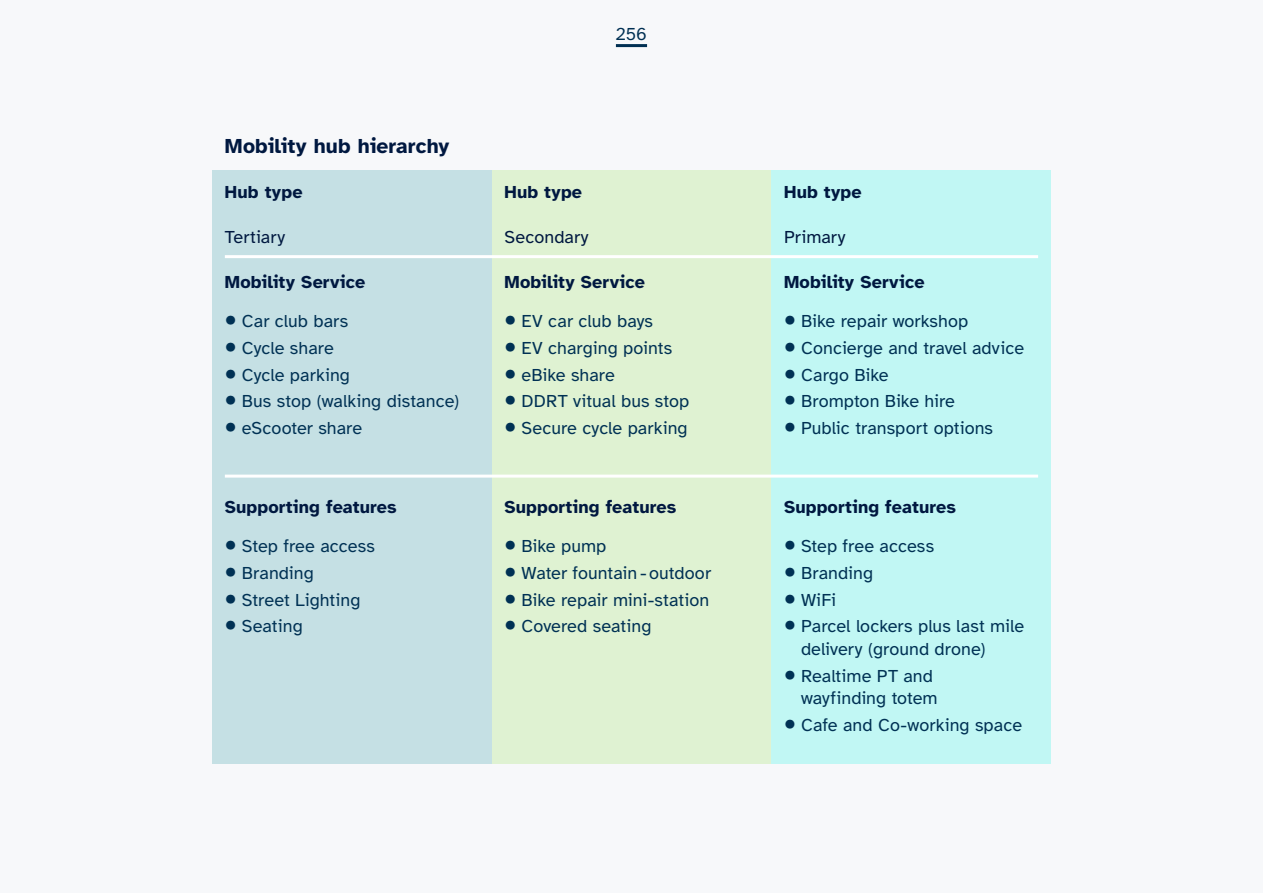
<style>
.page{position:relative;width:1263px;height:893px;background:#f7f8fa}
.page>*{position:absolute;margin:0;border:0;box-sizing:border-box;transform-origin:0 0}
.sub_sub_heading___H4{font:700 21px "Atkinson Hyperlegible";letter-spacing:.005em;color:#001840}
.t1{font:18px/22.5px "Atkinson Hyperlegible";letter-spacing:.005em;color:#003154}
.body__P{font:700 18px "Atkinson Hyperlegible";letter-spacing:.01em;color:#001840}
.body__P-2{font:18px "Atkinson Hyperlegible";letter-spacing:.005em;color:#001840}
.s1{font-size:27px}
</style>
<div class="page">
<hr style="left:616px;top:44px;width:31px;height:3px;background:#003154">
<div style="left:212px;top:170px;width:280px;height:594px;background:#c5e0e4"></div>
<div style="left:492px;top:170px;width:279px;height:594px;background:#dff2d2"></div>
<div style="left:771px;top:170px;width:280px;height:594px;background:#c1f7f4"></div>
<hr style="left:225px;top:475px;width:813px;height:3px;background:#fff">
<hr style="left:225px;top:255px;width:813px;height:3px;background:#fff">
<h4 class="sub_sub_heading___H4" style="left:225px;top:133px;width:226px">Mobility hub hierarchy</h4>
<p class="body__P" style="left:225px;top:181px;width:79px">Hub type</p>
<p class="body__P-2" style="left:225px;top:227px;width:62px">Tertiary</p>
<p class="body__P" style="left:225px;top:271px;width:142px">Mobility Service</p>
<p class="t1" style="left:225px;top:310px;width:125px"><span class="s1">•</span> Car club bars</p>
<p class="t1" style="left:225px;top:337px;width:110px"><span class="s1">•</span> Cycle share</p>
<p class="t1" style="left:225px;top:364px;width:127px"><span class="s1">•</span> Cycle parking</p>
<p class="t1" style="left:225px;top:390px;width:236px"><span class="s1">•</span> Bus stop (walking distance)</p>
<p class="t1" style="left:225px;top:417px;width:139px"><span class="s1">•</span> eScooter share</p>
<p class="body__P" style="left:225px;top:496px;width:173px">Supporting features</p>
<p class="t1" style="left:225px;top:535px;width:152px"><span class="s1">•</span> Step free access</p>
<p class="t1" style="left:225px;top:562px;width:91px"><span class="s1">•</span> Branding</p>
<p class="t1" style="left:225px;top:589px;width:137px"><span class="s1">•</span> Street Lighting</p>
<p class="t1" style="left:225px;top:615px;width:79px"><span class="s1">•</span> Seating</p>
<p class="t1" style="left:616px;top:23px;width:33px">256</p>
<p class="body__P" style="left:504px;top:181px;width:79px">Hub type</p>
<p class="body__P-2" style="left:504px;top:227px;width:86px">Secondary</p>
<p class="body__P" style="left:504px;top:271px;width:142px">Mobility Service</p>
<p class="t1" style="left:504px;top:310px;width:150px"><span class="s1">•</span> EV car club bays</p>
<p class="t1" style="left:504px;top:337px;width:169px"><span class="s1">•</span> EV charging points</p>
<p class="t1" style="left:504px;top:364px;width:112px"><span class="s1">•</span> eBike share</p>
<p class="t1" style="left:504px;top:390px;width:186px"><span class="s1">•</span> DDRT vitual bus stop</p>
<p class="t1" style="left:504px;top:417px;width:185px"><span class="s1">•</span> Secure cycle parking</p>
<p class="body__P" style="left:504px;top:496px;width:173px">Supporting features</p>
<p class="t1" style="left:504px;top:535px;width:103px"><span class="s1">•</span> Bike pump</p>
<p class="t1" style="left:504px;top:562px;width:208px"><span class="s1">•</span> Water fountain - outdoor</p>
<p class="t1" style="left:504px;top:589px;width:206px"><span class="s1">•</span> Bike repair mini-station</p>
<p class="t1" style="left:504px;top:615px;width:148px"><span class="s1">•</span> Covered seating</p>
<p class="body__P" style="left:784px;top:181px;width:79px">Hub type</p>
<p class="body__P-2" style="left:784px;top:227px;width:63px">Primary</p>
<p class="body__P" style="left:784px;top:271px;width:142px">Mobility Service</p>
<p class="t1" style="left:784px;top:310px;width:186px"><span class="s1">•</span> Bike repair workshop</p>
<p class="t1" style="left:784px;top:337px;width:241px"><span class="s1">•</span> Concierge and travel advice</p>
<p class="t1" style="left:784px;top:364px;width:106px"><span class="s1">•</span> Cargo Bike</p>
<p class="t1" style="left:784px;top:390px;width:172px"><span class="s1">•</span> Brompton Bike hire</p>
<p class="t1" style="left:784px;top:417px;width:211px"><span class="s1">•</span> Public transport options</p>
<p class="body__P" style="left:784px;top:496px;width:173px">Supporting features</p>
<p class="t1" style="left:784px;top:535px;width:152px"><span class="s1">•</span> Step free access</p>
<p class="t1" style="left:784px;top:562px;width:91px"><span class="s1">•</span> Branding</p>
<p class="t1" style="left:784px;top:589px;width:54px"><span class="s1">•</span> WiFi</p>
<p class="t1" style="left:801px;top:615px;width:224px;text-indent:-17px"><span class="s1">•</span> Parcel lockers plus last mile delivery (ground drone)</p>
<p class="t1" style="left:784px;top:665px;width:155px;text-align:right"><span class="s1">•</span> Realtime PT and wayfinding totem</p>
<p class="t1" style="left:784px;top:714px;width:240px"><span class="s1">•</span> Cafe and Co-working space</p>
</div>
